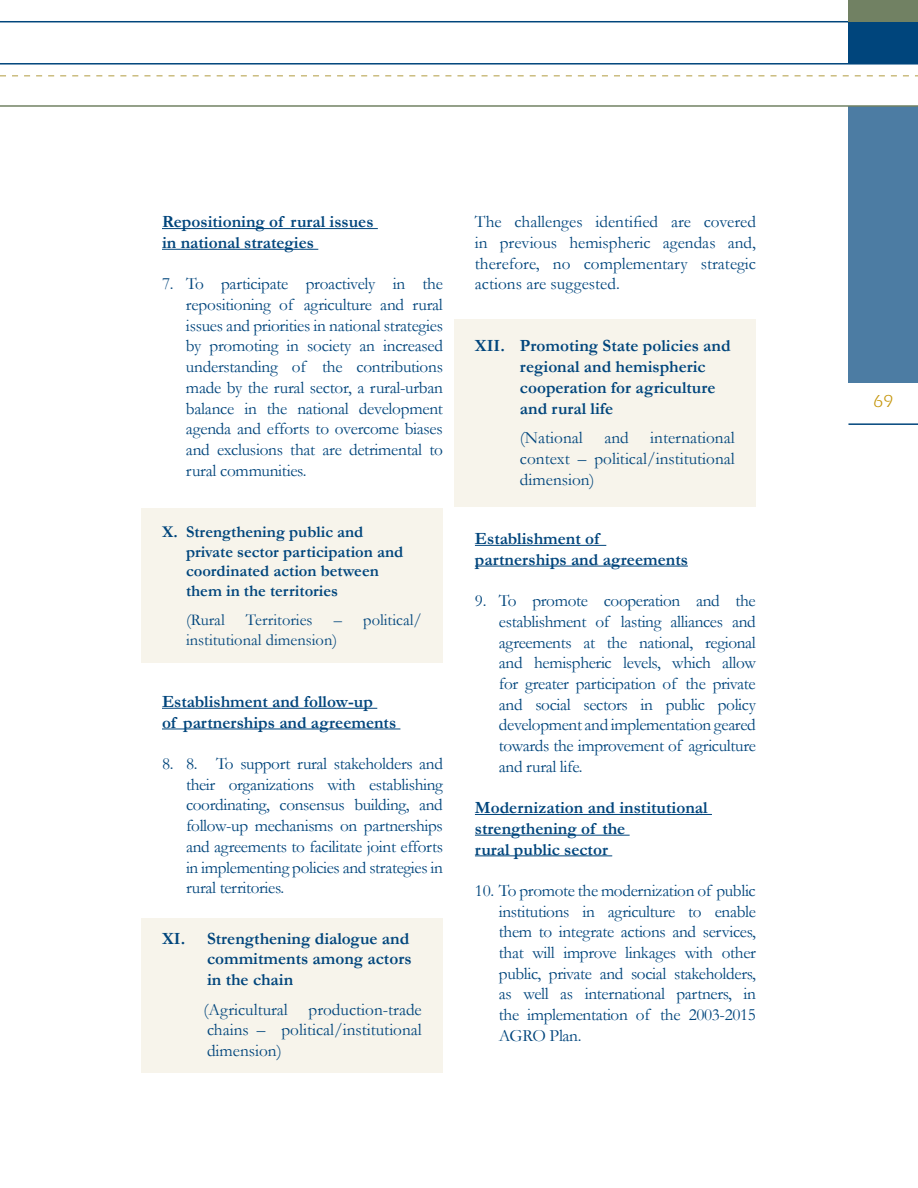
<style>
.page{position:relative;width:918px;height:1188px;background:#fff}
.page>*{position:absolute;margin:0;border:0;box-sizing:border-box;transform-origin:0 0}
.t1{font:18px "Itc Eras";color:#c5960c}
.t2{font:17.25px/20.7px "Garamond";letter-spacing:-.015em;color:#00457c;text-align:justify}
.t3{font:700 17.25px/20.7px "Garamond";color:#00457c}
.t4{font:700 16.5px/19.8px "Garamond";color:#00457c}
.t5{font:16.5px/19.8px "Garamond";color:#00457c}
</style>
<div class="page">
<div style="left:849px;top:106px;width:69px;height:276px;background:#4c7ca3"></div>
<hr style="left:848px;top:423px;width:70px;height:2px;background:#00457c">
<svg style="left:0;top:0;width:918px;height:107px"></svg>
<div style="left:455px;top:319px;width:301px;height:188px;background:#f7f4eb"></div>
<div style="left:142px;top:918px;width:301px;height:155px;background:#f7f4eb"></div>
<div style="left:142px;top:508px;width:301px;height:155px;background:#f7f4eb"></div>
<hr style="left:162px;top:228px;width:216px;height:1px;background:#00457c">
<hr style="left:162px;top:249px;width:156px;height:1px;background:#00457c">
<hr style="left:162px;top:708px;width:215px;height:1px;background:#00457c">
<hr style="left:162px;top:729px;width:238px;height:1px;background:#00457c">
<hr style="left:475px;top:545px;width:131px;height:1px;background:#00457c">
<hr style="left:475px;top:566px;width:213px;height:1px;background:#00457c">
<hr style="left:475px;top:814px;width:237px;height:1px;background:#00457c">
<hr style="left:475px;top:835px;width:155px;height:1px;background:#00457c">
<hr style="left:475px;top:855px;width:137px;height:1px;background:#00457c">
<p class="t3" style="left:162px;top:212px;width:213px">Repositioning of rural issues in national strategies</p>
<p class="t2" style="left:186px;top:274px;width:259px;text-indent:-24px">7. To participate proactively in the repositioning of agriculture and rural issues and priorities in national strategies by promoting in society an increased understanding of the contributions made by the rural sector, a rural-urban balance in the national development agenda and efforts to overcome biases and exclusions that are detrimental to rural communities.</p>
<p class="t4" style="left:186px;top:522px;width:219px;text-indent:-24px">X. Strengthening public and private sector participation and coordinated action between them in the territories</p>
<p class="t5" style="left:186px;top:610px;width:40px">(Rural</p>
<p class="t5" style="left:246px;top:610px;width:68px">Territories</p>
<p class="t5" style="left:186px;top:610px;width:237px;text-indent:148px">– political/ institutional dimension)</p>
<p class="t3" style="left:162px;top:691px;width:236px">Establishment and follow-up<br>of partnerships and agreements</p>
<p class="t2" style="left:186px;top:754px;width:259px;text-indent:-24px">8. 8. To support rural stakeholders and their organizations with establishing coordinating, consensus building, and follow-up mechanisms on partnerships and agreements to facilitate joint efforts in implementing policies and strategies in rural territories.</p>
<p class="t3" style="left:207px;top:928px;width:206px;text-indent:-45px">XI. Strengthening dialogue and commitments among actors in the chain</p>
<p class="t2" style="left:204px;top:999px;width:220px">(Agricultural production-trade chains – political/institutional dimension)</p>
<p class="t2" style="left:475px;top:212px;width:283px">The challenges identified are covered in previous hemispheric agendas and, therefore, no complementary strategic actions are suggested.</p>
<p class="t3" style="left:520px;top:336px;width:212px;text-indent:-45px">XII. Promoting State policies and regional and hemispheric cooperation for agriculture and rural life</p>
<p class="t2" style="left:520px;top:428px;width:216px">(National and international context – political/institutional dimension)</p>
<p class="t3" style="left:475px;top:529px;width:214px">Establishment of partnerships and agreements</p>
<p class="t2" style="left:499px;top:591px;width:259px;text-indent:-24px">9. To promote cooperation and the establishment of lasting alliances and agreements at the national, regional and hemispheric levels, which allow for greater participation of the private and social sectors in public policy development and implementation geared towards the improvement of agriculture and rural life.</p>
<p class="t3" style="left:475px;top:798px;width:234px">Modernization and institutional strengthening of the<br>rural public sector</p>
<p class="t2" style="left:499px;top:880px;width:259px;text-indent:-24px">10. To promote the modernization of public institutions in agriculture to enable them to integrate actions and services, that will improve linkages with other public, private and social stakeholders, as well as international partners, in the implementation of the 2003-2015<br>AGRO Plan.</p>
<p class="t1" style="left:873px;top:395px;width:22px">69</p>
</div>
